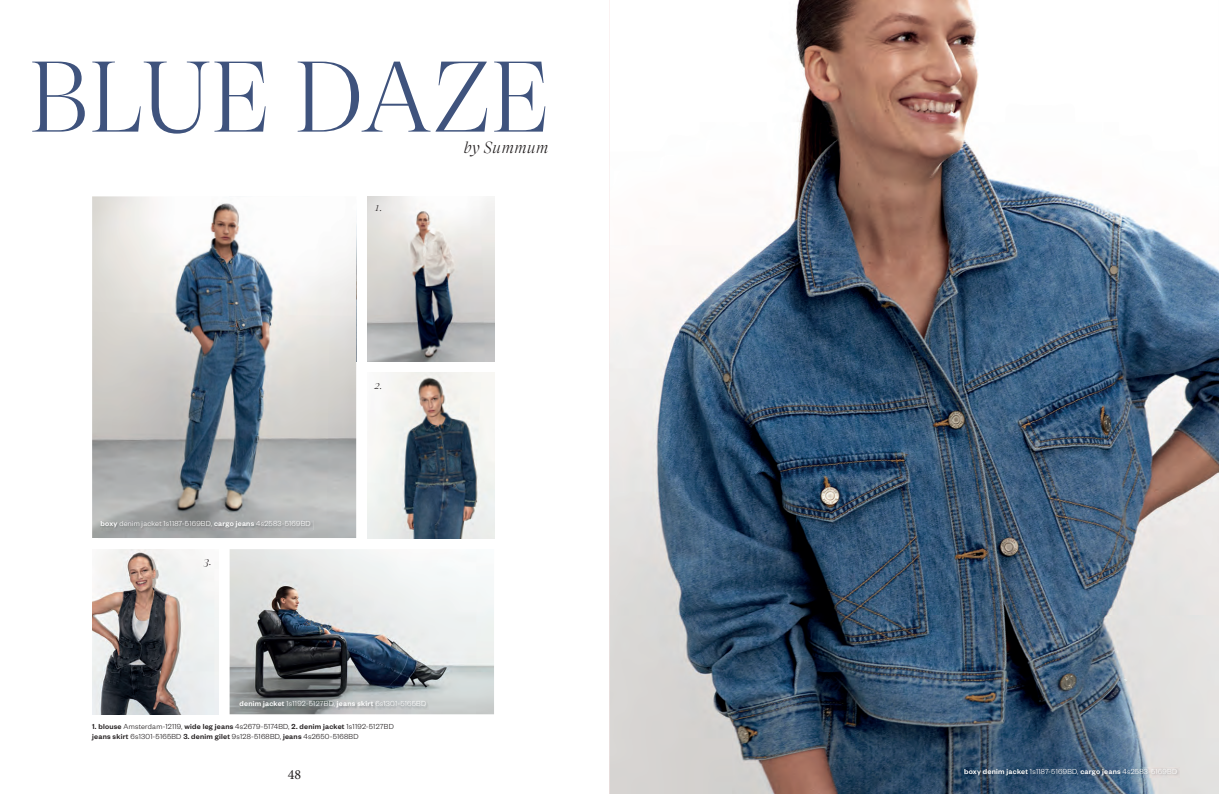
<style>
.page{position:relative;width:1219px;height:794px;background:#fff}
.page>*{position:absolute;margin:0;border:0;box-sizing:border-box;transform-origin:0 0}
.t1{font:300 100px "GT Super Ds Trial";letter-spacing:.01em;color:#3f537d}
.t2{font:italic 300 16px "GT Super Ds Trial";letter-spacing:.025em;color:#231f20}
.t3{font:14px "Minion Pro";color:#231f20}
.t4{font:italic 300 11px "GT Super Ds Trial";color:#231f20}
.t5{font:300 8px "Founders Grotesk";letter-spacing:.03em;color:#fff}
.t6{font:300 8px/9.6px "Founders Grotesk";letter-spacing:.03em;color:#231f20}
.s1{font-weight:500}
</style>
<div class="page">
<img style="left:367px;top:373px;width:127px;height:165px">
<img style="left:92px;top:196px;width:264px;height:342px">
<img style="left:230px;top:549px;width:264px;height:165px">
<img style="left:92px;top:549px;width:127px;height:165px">
<img style="left:367px;top:196px;width:127px;height:165px">
<img style="left:609px;top:0;width:610px;height:794px">
<img style="left:964px;top:768px;width:215px;height:9px">
<img style="left:101px;top:520px;width:212px;height:10px">
<img style="left:239px;top:700px;width:189px;height:10px">
<h1 class="t1" style="left:29px;top:59px;width:523px">BLUE DAZE</h1>
<h3 class="t4" style="left:375px;top:203px;width:9px">1.</h3>
<h2 class="t2" style="left:464px;top:141px;width:86px">by Summum</h2>
<p class="t5" style="left:101px;top:519px;width:212px"><span class="s1">boxy</span> denim jacket 1s1187-5169BD, <span class="s1">cargo jeans</span> 4s2583-5169BD</p>
<h3 class="t4" style="left:204px;top:556px;width:10px">3.</h3>
<h3 class="t4" style="left:375px;top:381px;width:9px">2.</h3>
<p class="t5" style="left:240px;top:699px;width:188px"><span class="s1">denim jacket</span> 1s1192-5127BD, <span class="s1">jeans skirt</span> 6s1301-5165BD</p>
<p class="t6" style="left:92px;top:721px;width:303px"><span class="s1">1. blouse</span> Amsterdam-12119, <span class="s1">wide leg jeans</span> 4s2679-5174BD, <span class="s1">2. denim jacket</span> 1s1192-5127BD <span class="s1">jeans skirt</span> 6s1301-5165BD <span class="s1">3. denim gilet</span> 9s128-5168BD, <span class="s1">jeans</span> 4s2650-5168BD</p>
<h3 class="t3" style="left:288px;top:765px;width:15px">48</h3>
<p class="t5" style="left:964px;top:766px;width:215px"><span class="s1">boxy denim jacket</span> 1s1187-5169BD, <span class="s1">cargo jeans</span> 4s2583-5169BD</p>
</div>
